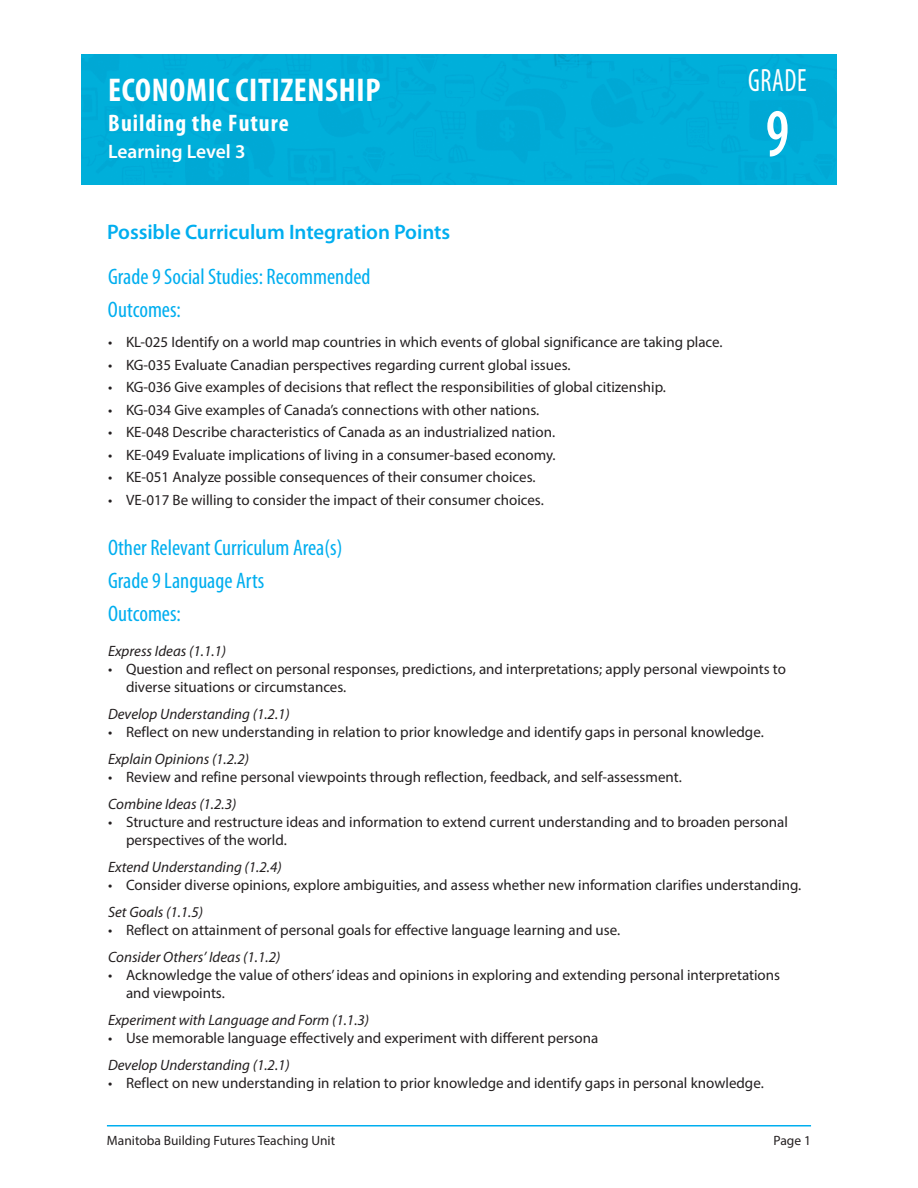
<style>
.page{position:relative;width:918px;height:1188px;background:#fff}
.page>*{position:absolute;margin:0;border:0;box-sizing:border-box;transform-origin:0 0}
.t1{font:600 condensed 68.4px "Myriad Pro";color:#fff;scale:.83 1}
.t2{font:700 condensed 33px "Myriad Pro";letter-spacing:.02em;color:#fff}
.t3{font:condensed 32.4px "Myriad Pro";letter-spacing:.02em;color:#fff;scale:.83 1}
.t4{font:700 condensed 24px "Myriad Pro";letter-spacing:.04em;color:#fff}
.t5{font:condensed 22.5px/33px "Myriad Pro";color:#00aeef}
.t6{font:600 21px "Myriad Pro";letter-spacing:-.005em;color:#00aeef}
.t7{font:600 19.5px "Myriad Pro";color:#fff}
.t8{font:15px/18px "Myriad Pro";color:#231f20}
.t9{font:italic 15px "Myriad Pro";color:#231f20}
.t10{font:13.5px "Myriad Pro";color:#231f20}
</style>
<div class="page">
<div style="left:81px;top:54px;width:756px;height:130px;background:#00afda"></div>
<hr style="left:107px;top:1125px;width:704px;height:1px;background:#00aeef">
<h2 class="t2" style="left:108px;top:78px;width:274px">ECONOMIC CITIZENSHIP</h2>
<h3 class="t4" style="left:108px;top:114px;width:182px">Building the Future</h3>
<h3 class="t7" style="left:108px;top:144px;width:139px">Learning Level 3</h3>
<h3 class="t3" style="left:748px;top:69px;width:72px">GRADE</h3>
<h1 class="t1" style="left:766px;top:109px;width:30px">9</h1>
<h3 class="t6" style="left:107px;top:224px;width:344px">Possible Curriculum Integration Points</h3>
<h3 class="t5" style="left:108px;top:262px;width:264px">Grade 9 Social Studies: Recommended<br>Outcomes:</h3>
<p class="t8" style="left:108px;top:334px;width:616px">• KL-025 Identify on a world map countries in which events of global significance are taking place.</p>
<p class="t8" style="left:108px;top:357px;width:464px">• KG-035 Evaluate Canadian perspectives regarding current global issues.</p>
<p class="t8" style="left:108px;top:379px;width:560px">• KG-036 Give examples of decisions that reflect the responsibilities of global citizenship.</p>
<p class="t8" style="left:108px;top:402px;width:433px">• KG-034 Give examples of Canada’s connections with other nations.</p>
<p class="t8" style="left:108px;top:424px;width:449px">• KE-048 Describe characteristics of Canada as an industrialized nation.</p>
<p class="t8" style="left:108px;top:447px;width:449px">• KE-049 Evaluate implications of living in a consumer-based economy.</p>
<p class="t8" style="left:108px;top:469px;width:429px">• KE-051 Analyze possible consequences of their consumer choices.</p>
<p class="t8" style="left:108px;top:492px;width:437px">• VE-017 Be willing to consider the impact of their consumer choices.</p>
<h3 class="t5" style="left:108px;top:533px;width:236px">Other Relevant Curriculum Area(s)<br>Grade 9 Language Arts<br>Outcomes:</h3>
<p class="t9" style="left:108px;top:646px;width:120px">Express Ideas (1.1.1)</p>
<p class="t8" style="left:126px;top:661px;width:662px;text-indent:-18px">• Question and reflect on personal responses, predictions, and interpretations; apply personal viewpoints to diverse situations or circumstances.</p>
<p class="t9" style="left:108px;top:709px;width:183px">Develop Understanding (1.2.1)</p>
<p class="t8" style="left:108px;top:724px;width:657px">• Reflect on new understanding in relation to prior knowledge and identify gaps in personal knowledge.</p>
<p class="t9" style="left:108px;top:754px;width:143px">Explain Opinions (1.2.2)</p>
<p class="t8" style="left:108px;top:769px;width:575px">• Review and refine personal viewpoints through reflection, feedback, and self-assessment.</p>
<p class="t9" style="left:108px;top:799px;width:130px">Combine Ideas (1.2.3)</p>
<p class="t8" style="left:126px;top:814px;width:663px;text-indent:-18px">• Structure and restructure ideas and information to extend current understanding and to broaden personal perspectives of the world.</p>
<p class="t9" style="left:108px;top:862px;width:175px">Extend Understanding (1.2.4)</p>
<p class="t8" style="left:108px;top:877px;width:695px">• Consider diverse opinions, explore ambiguities, and assess whether new information clarifies understanding.</p>
<p class="t9" style="left:108px;top:907px;width:97px">Set Goals (1.1.5)</p>
<p class="t8" style="left:108px;top:922px;width:514px">• Reflect on attainment of personal goals for effective language learning and use.</p>
<p class="t9" style="left:108px;top:952px;width:174px">Consider Others’ Ideas (1.1.2)</p>
<p class="t8" style="left:126px;top:967px;width:656px;text-indent:-18px">• Acknowledge the value of others’ ideas and opinions in exploring and extending personal interpretations and viewpoints.</p>
<p class="t9" style="left:108px;top:1015px;width:263px">Experiment with Language and Form (1.1.3)</p>
<p class="t8" style="left:108px;top:1030px;width:492px">• Use memorable language effectively and experiment with different persona</p>
<p class="t9" style="left:108px;top:1060px;width:183px">Develop Understanding (1.2.1)</p>
<p class="t8" style="left:108px;top:1075px;width:657px">• Reflect on new understanding in relation to prior knowledge and identify gaps in personal knowledge.</p>
<p class="t10" style="left:107px;top:1135px;width:230px">Manitoba Building Futures Teaching Unit</p>
<p class="t10" style="left:774px;top:1135px;width:39px">Page 1</p>
</div>
